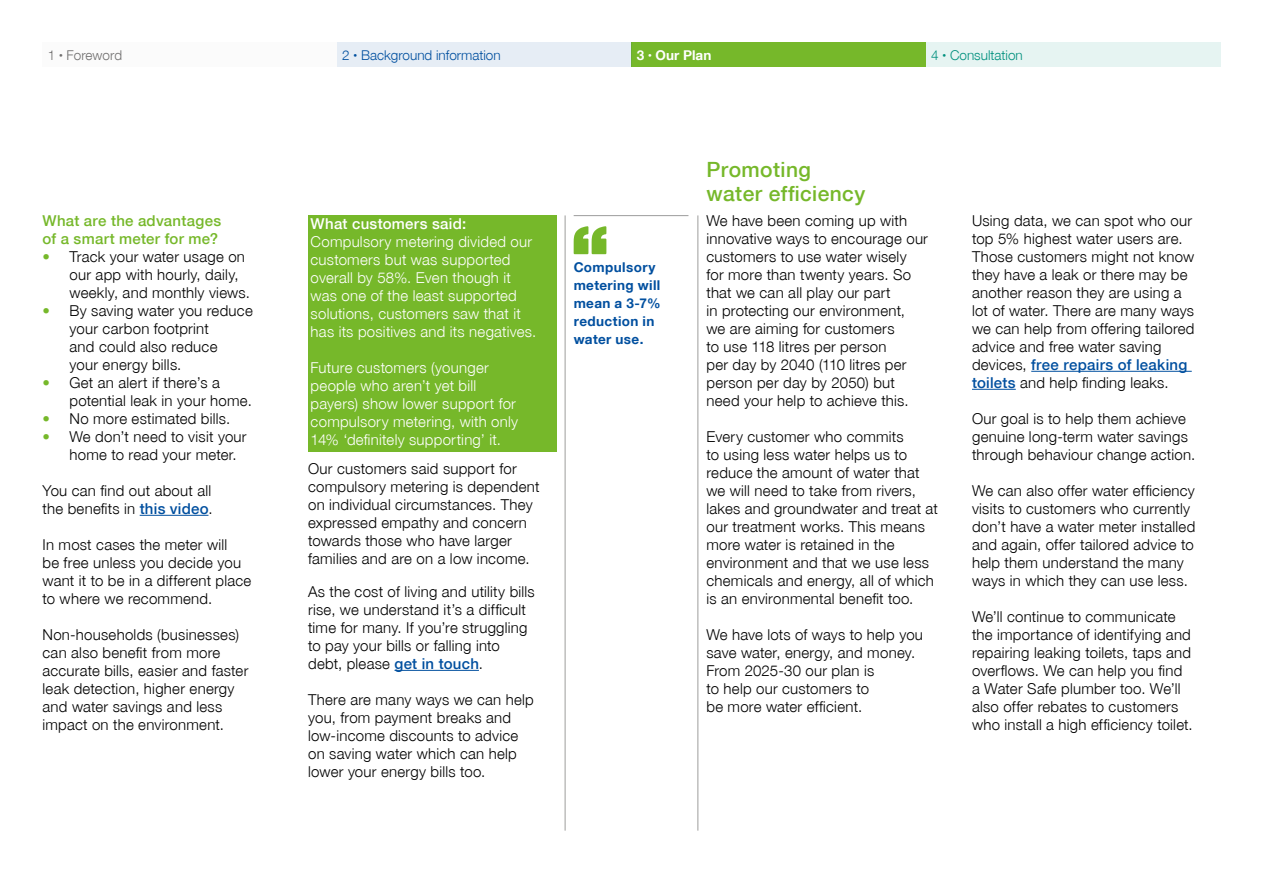
<style>
.page{position:relative;width:1263px;height:893px;background:#fff}
.page>*{position:absolute;margin:0;border:0;box-sizing:border-box;transform-origin:0 0}
.t1{font:21px/24px "Helvetica Neue Medium WHAM";letter-spacing:.02em;color:#76b82a}
.t2{font:15px/18px "Helvetica Neue Light WHAM";letter-spacing:.015em;color:#000}
.t3{font:15px/18px "Helvetica Neue Light WHAM";letter-spacing:.015em;color:#fff}
.t4{font:15px/18px "Helvetica Neue Medium WHAM";letter-spacing:.02em;color:#76b82a}
.t5{font:15px "Helvetica Neue Medium WHAM";letter-spacing:.02em;color:#004f9f}
.t6{font:15px "Helvetica Neue Medium WHAM";letter-spacing:.02em;color:#fff}
.t7{font:13.5px/18px "Helvetica Neue Bold WHAM";letter-spacing:.03em;color:#004f9f}
.t8{font:13.5px "Helvetica Neue Light WHAM";color:#004f9f}
.t9{font:13.5px "Helvetica Neue Light WHAM";color:#00907e}
.t10{font:13.5px "Helvetica Neue Light WHAM";color:#706f6f}
.t11{font:13.5px "Helvetica Neue Bold WHAM";color:#fff}
.s1{font-size:7.5px}
.s2{font-family:"Helvetica Neue Ultra Light WHAM";font-size:7.5px}
.s3{font-family:"Helvetica Neue Medium WHAM";color:#76b82a}
.s4{font-family:"Helvetica Neue Medium WHAM";color:#004f9f}
.s5{font-family:"Helvetica Neue Light WHAM";color:#000}
</style>
<div class="page">
<div style="left:43px;top:43px;width:294px;height:24px;background:#fbfbfb"></div>
<div style="left:631px;top:43px;width:295px;height:24px;background:#76b82a"></div>
<div style="left:926px;top:43px;width:294px;height:24px;background:#e6f4f2"></div>
<div style="left:337px;top:43px;width:294px;height:24px;background:#e6edf5"></div>
<hr style="left:140px;top:515px;width:68px;height:1px;background:#004f9f">
<hr style="left:394px;top:670px;width:85px;height:1px;background:#004f9f">
<hr style="left:1031px;top:371px;width:161px;height:1px;background:#004f9f">
<hr style="left:972px;top:389px;width:44px;height:1px;background:#004f9f">
<hr style="left:565px;top:215px;width:1px;height:616px;background:#9d9d9c">
<hr style="left:698px;top:215px;width:1px;height:616px;background:#9d9d9c">
<hr style="left:574px;top:215px;width:114px;height:1px;background:#9d9d9c">
<svg style="left:574px;top:226px;width:32px;height:28px"></svg>
<div style="left:308px;top:215px;width:248px;height:236px;background:#76b82a"></div>
<p class="t10" style="left:48px;top:47px;width:76px">1 <span class="s1">•</span> Foreword</p>
<p class="t8" style="left:342px;top:47px;width:160px">2 <span class="s1">•</span> Background information</p>
<p class="t11" style="left:637px;top:46px;width:76px">3 <span class="s1">•</span> Our Plan</p>
<p class="t9" style="left:931px;top:47px;width:93px">4 <span class="s2">•</span> Consultation</p>
<p class="t4" style="left:43px;top:212px;width:180px">What are the advantages of a smart meter for me?</p>
<p class="t2" style="left:70px;top:247px;width:182px;text-indent:-27px"><span class="s3">•</span> Track your water usage on our app with hourly, daily, weekly, and monthly views.</p>
<p class="t2" style="left:70px;top:301px;width:185px;text-indent:-27px"><span class="s3">•</span> By saving water you reduce your carbon footprint<br>and could also reduce<br>your energy bills.</p>
<p class="t2" style="left:70px;top:373px;width:184px;text-indent:-27px"><span class="s3">•</span> Get an alert if there’s a potential leak in your home.</p>
<p class="t2" style="left:43px;top:409px;width:189px"><span class="s3">•</span> No more estimated bills.</p>
<p class="t2" style="left:70px;top:427px;width:179px;text-indent:-27px"><span class="s3">•</span> We don’t need to visit your home to read your meter.</p>
<p class="t2" style="left:43px;top:481px;width:172px">You can find out about all the benefits in <span class="s4">this video</span>.</p>
<p class="t2" style="left:43px;top:535px;width:210px">In most cases the meter will<br>be free unless you decide you want it to be in a different place to where we recommend.</p>
<p class="t2" style="left:43px;top:625px;width:207px">Non-households (businesses) can also benefit from more accurate bills, easier and faster leak detection, higher energy and water savings and less impact on the environment.</p>
<p class="t6" style="left:311px;top:214px;width:157px">What customers said:</p>
<p class="t3" style="left:311px;top:232px;width:227px">Compulsory metering divided our customers but was supported overall by 58%. Even though it was one of the least supported solutions, customers saw that it has its positives and its negatives.</p>
<p class="t3" style="left:311px;top:358px;width:209px">Future customers (younger people who aren’t yet bill payers) show lower support for compulsory metering, with only<br>14% ‘definitely supporting’ it.</p>
<p class="t2" style="left:308px;top:460px;width:233px">Our customers said support for compulsory metering is dependent on individual circumstances. They expressed empathy and concern towards those who have larger families and are on a low income.</p>
<p class="t2" style="left:308px;top:583px;width:228px">As the cost of living and utility bills rise, we understand it’s a difficult time for many. If you’re struggling to pay your bills or falling into debt, please <span class="s4">get in touch</span>.</p>
<p class="t2" style="left:308px;top:691px;width:227px">There are many ways we can help you, from payment breaks and low-income discounts to advice on saving water which can help lower your energy bills too.</p>
<p class="t7" style="left:574px;top:258px;width:88px">Compulsory metering will mean a 3-7% reduction in water use.</p>
<h1 class="t1" style="left:706px;top:157px;width:160px">Promoting water efficiency</h1>
<p class="t2" style="left:706px;top:211px;width:223px">We have been coming up with innovative ways to encourage our customers to use water wisely<br>for more than twenty years. So that we can all play our part<br>in protecting our environment,<br>we are aiming for customers<br>to use 118 litres per person<br>per day by 2040 (110 litres per person per day by 2050) but need your help to achieve this.</p>
<p class="t2" style="left:706px;top:427px;width:233px">Every customer who commits<br>to using less water helps us to reduce the amount of water that we will need to take from rivers, lakes and groundwater and treat at our treatment works. This means more water is retained in the environment and that we use less chemicals and energy, all of which is an environmental benefit too.</p>
<p class="t2" style="left:706px;top:625px;width:218px">We have lots of ways to help you save water, energy, and money.<br>From 2025-30 our plan is<br>to help our customers to<br>be more water efficient.</p>
<p class="t2" style="left:972px;top:211px;width:224px">Using data, we can spot who our top 5% highest water users are.<br>Those customers might not know they have a leak or there may be another reason they are using a lot of water. There are many ways we can help from offering tailored advice and free water saving</p>
<p class="t5" style="left:972px;top:356px;width:217px"><span class="s5">devices,</span> free repairs of leaking</p>
<p class="t2" style="left:972px;top:373px;width:198px"><span class="s4">toilets</span> and help finding leaks.</p>
<p class="t2" style="left:972px;top:409px;width:225px">Our goal is to help them achieve genuine long-term water savings through behaviour change action.</p>
<p class="t2" style="left:972px;top:481px;width:225px">We can also offer water efficiency visits to customers who currently don’t have a water meter installed and again, offer tailored advice to help them understand the many ways in which they can use less.</p>
<p class="t2" style="left:972px;top:607px;width:222px">We’ll continue to communicate the importance of identifying and repairing leaking toilets, taps and overflows. We can help you find a Water Safe plumber too. We’ll also offer rebates to customers who install a high efficiency toilet.</p>
</div>
